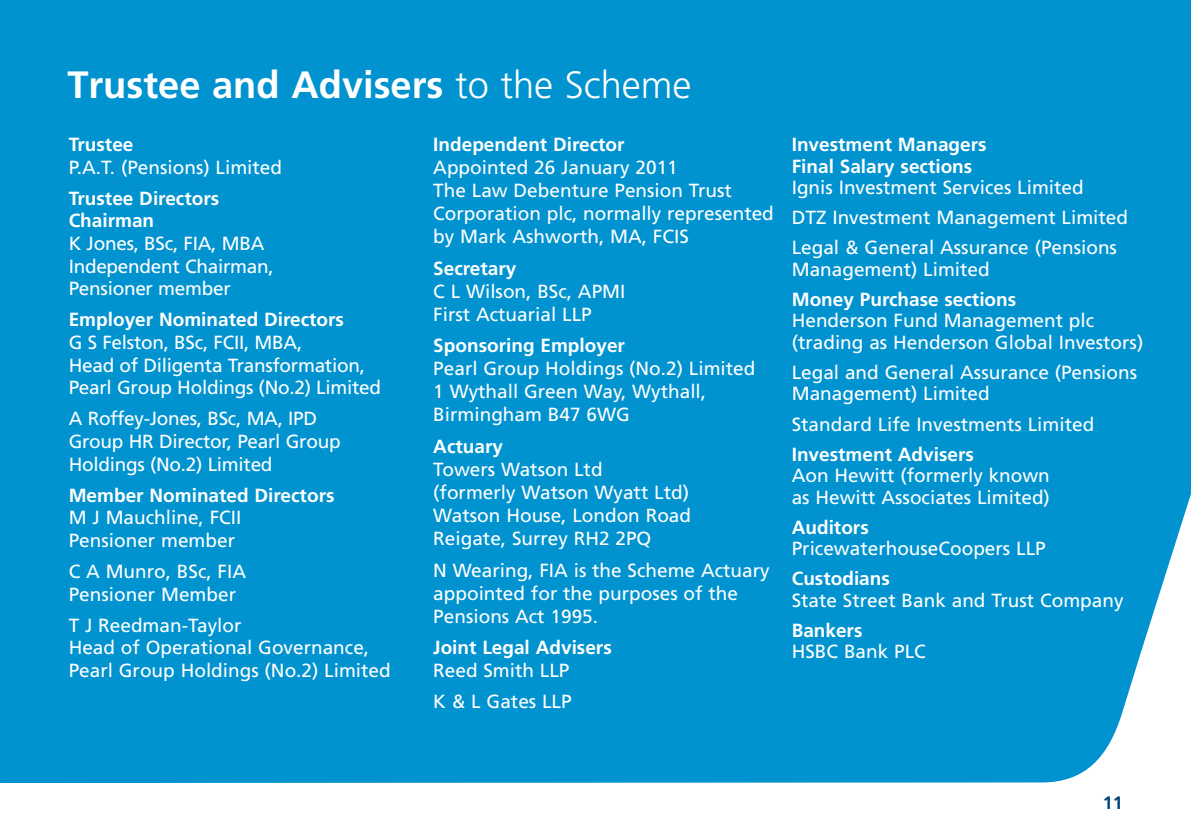
<style>
.page{position:relative;width:1191px;height:840px;background:#fff}
.page>*{position:absolute;margin:0;border:0;box-sizing:border-box;transform-origin:0 0}
.t1{font:700 38px "Frutiger";color:#fff}
.t2{font:19px/23px "Frutiger";color:#fff}
.t3{font:700 19px/22.6px "Frutiger";color:#fff}
.t4{font:700 18px "Frutiger";color:#00467f}
.s1{font-weight:300}
</style>
<div class="page">
<div style="left:0;top:0;width:1191px;height:839px;background:#0093d0"></div>
<svg style="left:0;top:494px;width:1191px;height:345px"></svg>
<h1 class="t1" style="left:67px;top:62px;width:625px">Trustee and Advisers <span class="s1">to the Scheme</span></h1>
<p class="t3" style="left:69px;top:133px;width:66px">Trustee</p>
<p class="t2" style="left:69px;top:155px;width:215px">P.A.T. (Pensions) Limited</p>
<p class="t3" style="left:69px;top:186px;width:152px">Trustee Directors<br>Chairman</p>
<p class="t2" style="left:69px;top:232px;width:206px">K Jones, BSc, FIA, MBA<br>Independent Chairman,<br>Pensioner member</p>
<p class="t3" style="left:69px;top:308px;width:277px">Employer Nominated Directors</p>
<p class="t2" style="left:69px;top:331px;width:314px">G S Felston, BSc, FCII, MBA,<br>Head of Diligenta Transformation,<br>Pearl Group Holdings (No.2) Limited</p>
<p class="t2" style="left:69px;top:407px;width:273px">A Roffey-Jones, BSc, MA, IPD<br>Group HR Director, Pearl Group<br>Holdings (No.2) Limited</p>
<p class="t3" style="left:69px;top:483px;width:267px">Member Nominated Directors</p>
<p class="t2" style="left:69px;top:506px;width:174px">M J Mauchline, FCII<br>Pensioner member</p>
<p class="t2" style="left:69px;top:559px;width:179px">C A Munro, BSc, FIA<br>Pensioner Member</p>
<p class="t2" style="left:69px;top:613px;width:324px">T J Reedman-Taylor<br>Head of Operational Governance,<br>Pearl Group Holdings (No.2) Limited</p>
<p class="t3" style="left:433px;top:133px;width:193px">Independent Director</p>
<p class="t2" style="left:433px;top:156px;width:342px">Appointed 26 January 2011<br>The Law Debenture Pension Trust<br>Corporation plc, normally represented by Mark Ashworth, MA, FCIS</p>
<p class="t3" style="left:433px;top:256px;width:85px">Secretary</p>
<p class="t2" style="left:433px;top:279px;width:194px">C L Wilson, BSc, APMI<br>First Actuarial LLP</p>
<p class="t3" style="left:433px;top:334px;width:193px">Sponsoring Employer</p>
<p class="t2" style="left:433px;top:357px;width:324px">Pearl Group Holdings (No.2) Limited<br>1 Wythall Green Way, Wythall,<br>Birmingham B47 6WG</p>
<p class="t3" style="left:433px;top:434px;width:71px">Actuary</p>
<p class="t2" style="left:433px;top:457px;width:259px">Towers Watson Ltd<br>(formerly Watson Wyatt Ltd)<br>Watson House, London Road<br>Reigate, Surrey RH2 2PQ</p>
<p class="t2" style="left:433px;top:558px;width:338px">N Wearing, FIA is the Scheme Actuary appointed for the purposes of the<br>Pensions Act 1995.</p>
<p class="t3" style="left:433px;top:635px;width:180px">Joint Legal Advisers</p>
<p class="t2" style="left:433px;top:654px;width:140px;line-height:31.2px">Reed Smith LLP<br>K &amp; L Gates LLP</p>
<p class="t3" style="left:791px;top:133px;width:196px;line-height:21.6px">Investment Managers<br>Final Salary sections</p>
<p class="t2" style="left:791px;top:172px;width:338px;line-height:30px">Ignis Investment Services Limited<br>DTZ Investment Management Limited<br>Legal &amp; General Assurance (Pensions</p>
<p class="t2" style="left:791px;top:257px;width:199px">Management) Limited</p>
<p class="t3" style="left:791px;top:287px;width:226px">Money Purchase sections</p>
<p class="t2" style="left:791px;top:309px;width:353px;line-height:21.6px">Henderson Fund Management plc (trading as Henderson Global Investors)</p>
<p class="t2" style="left:791px;top:361px;width:347px;line-height:21.6px">Legal and General Assurance (Pensions<br>Management) Limited</p>
<p class="t2" style="left:791px;top:412px;width:304px">Standard Life Investments Limited</p>
<p class="t3" style="left:791px;top:442px;width:184px">Investment Advisers</p>
<p class="t2" style="left:791px;top:464px;width:260px;line-height:21.6px">Aon Hewitt (formerly known as Hewitt Associates Limited)</p>
<p class="t3" style="left:791px;top:515px;width:79px">Auditors</p>
<p class="t2" style="left:791px;top:536px;width:255px">PricewaterhouseCoopers LLP</p>
<p class="t3" style="left:791px;top:566px;width:100px">Custodians</p>
<p class="t2" style="left:791px;top:588px;width:333px">State Street Bank and Trust Company</p>
<p class="t3" style="left:791px;top:618px;width:72px">Bankers</p>
<p class="t2" style="left:791px;top:639px;width:136px">HSBC Bank PLC</p>
<p class="t4" style="left:1103px;top:791px;width:22px">11</p>
</div>
